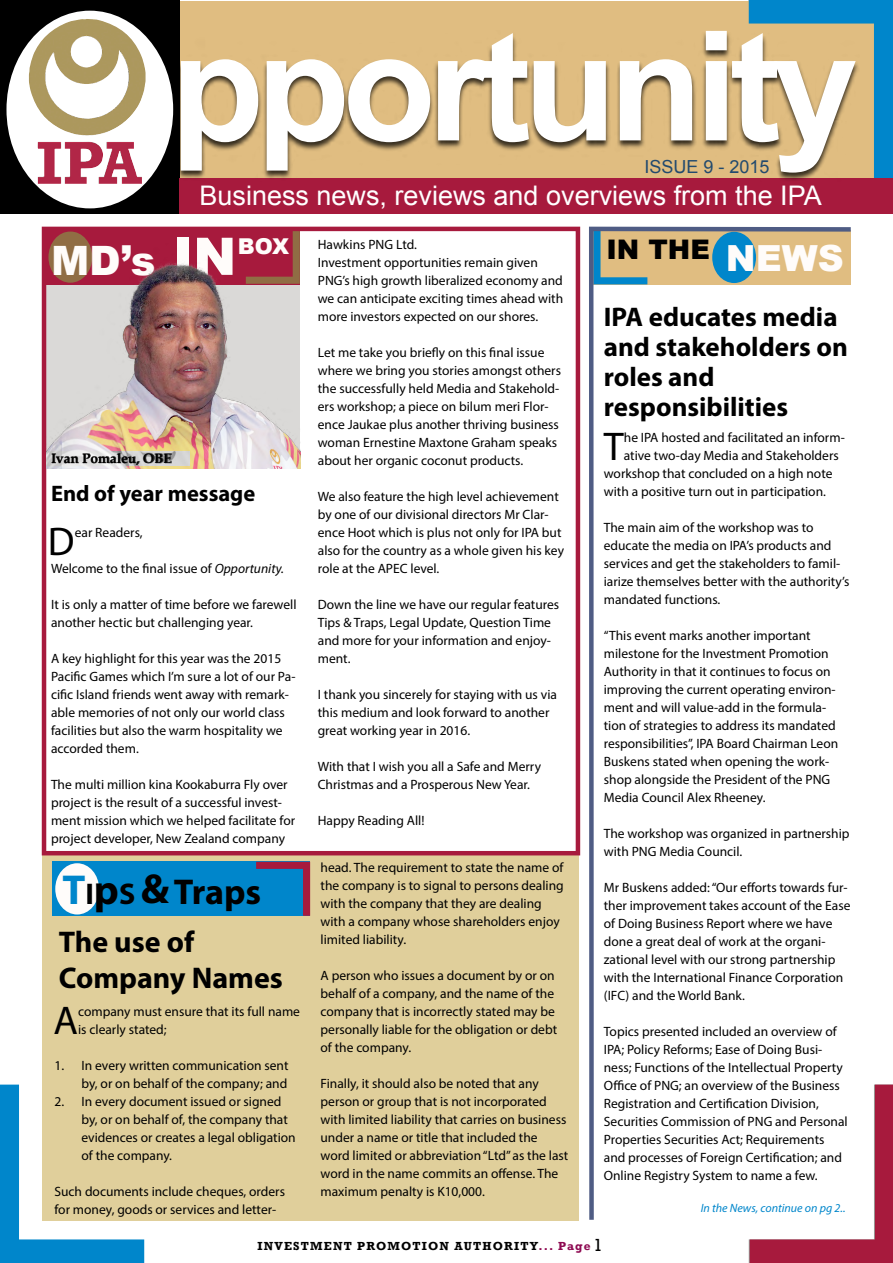
<style>
.page{position:relative;width:893px;height:1263px;background:#fff}
.page>*{position:absolute;margin:0;border:0;box-sizing:border-box;transform-origin:0 0}
.t1{font:700 153px "Arial";letter-spacing:-.05em;color:#fff}
.t2{font:900 40.5px "Arial";color:#fffcfa}
.t3{font:40.2px "Myriad Pro";color:#000}
.t4{font:700 36px "Myriad Pro";letter-spacing:-.005em;color:#000}
.t5{font:700 30px/36px "Myriad Pro";color:#000}
.t6{font:700 27px/30px "Myriad Pro";color:#000}
.t7{font:27px "Arial";color:#fff}
.t8{font:900 27px "Arial";color:#000}
.t9{font:700 22.5px "Myriad Pro";color:#000}
.t10{font:900 21.9px "Arial";color:#fffcfa}
.t11{font:18px "Arial";color:#224a6e}
.t12{font:13.5px/18px "Myriad Pro";color:#000}
.t13{font:700 13.5px "Book Antiqua";color:#000}
.t14{font:700 12px "Rockwell";letter-spacing:.1em;color:#000}
.t15{font:italic 12px "Myriad Pro";color:#0086cb}
.s1{font-size:51.9px}
.s2{font-size:36px;color:#fffcfa}
.s3{font-style:italic}
.s4{font-size:42px;color:#0086cb}
.s5{font-size:30px}
.s6{font-size:42px}
.s7{color:#8e0a52}
.s8{font-weight:400;font-size:18px}
</style>
<div class="page">
<svg style="left:0;top:1084px;width:144px;height:179px"></svg>
<div style="left:0;top:1px;width:893px;height:213px;background:#e0bd81"></div>
<div style="left:0;top:0;width:180px;height:214px;background:#000"></div>
<div style="left:43px;top:230px;width:257px;height:54px;background:#a71a3d"></div>
<div style="left:48px;top:231px;width:44px;height:52px;background:#906d44;border-radius:50%"></div>
<svg style="left:292px;top:232px;width:8px;height:11px"></svg>
<svg style="left:749px;top:0;width:144px;height:178px"></svg>
<svg style="left:749px;top:1084px;width:144px;height:179px"></svg>
<div style="left:43px;top:855px;width:536px;height:365px;background:#e0cf9b"></div>
<div style="left:53px;top:862px;width:257px;height:54px;background:#0086cb"></div>
<div style="left:55px;top:863px;width:44px;height:51px;background:#fffcfa;border-radius:50%"></div>
<svg style="left:256px;top:862px;width:54px;height:54px"></svg>
<div style="left:6px;top:11px;width:167px;height:197px;background:#fff;border-radius:50%"></div>
<img style="left:29px;top:19px;width:117px;height:165px">
<svg style="left:589px;top:226px;width:266px;height:998px"></svg>
<div style="left:180px;top:179px;width:713px;height:35px;background:#a71a3d"></div>
<div style="left:177px;top:30px;width:682px;height:151px;background:#000;opacity:.75"></div>
<div style="left:42px;top:227px;width:538px;height:628px;border:4px solid #a71a3d"></div>
<img style="left:46px;top:243px;width:254px;height:225px">
<svg style="left:46px;top:451px;width:144px;height:15px"></svg>
<div style="left:52px;top:453px;width:119px;height:12px;background:#000;opacity:.75"></div>
<h1 class="t1" style="left:170px;top:-15px;width:689px">pportunity</h1>
<h3 class="t7" style="left:199px;top:178px;width:624px">Business news, reviews and overviews from the IPA</h3>
<h3 class="t11" style="left:645px;top:154px;width:127px">ISSUE 9 - 2015</h3>
<h2 class="t2" style="left:51px;top:231px;width:187px">MD’s <span class="s1">IN</span></h2>
<h3 class="t10" style="left:238px;top:230px;width:53px">BOX</h3>
<h3 class="t8" style="left:606px;top:229px;width:239px">IN THE <span class="s2">NEWS</span></h3>
<p class="t12" style="left:318px;top:236px;width:247px">Hawkins PNG Ltd.<br>Investment opportunities remain given PNG’s high growth liberalized economy and we can anticipate exciting times ahead with more investors expected on our shores.</p>
<p class="t12" style="left:318px;top:344px;width:245px">Let me take you briefly on this final issue where we bring you stories amongst others the successfully held Media and Stakehold&shy;ers workshop; a piece on bilum meri Flor&shy;ence Jaukae plus another thriving business woman Ernestine Maxtone Graham speaks about her organic coconut products.</p>
<p class="t12" style="left:318px;top:488px;width:248px">We also feature the high level achievement by one of our divisional directors Mr Clar&shy;ence Hoot which is plus not only for IPA but also for the country as a whole given his key role at the APEC level.</p>
<p class="t12" style="left:318px;top:595px;width:243px">Down the line we have our regular features<br>Tips &amp; Traps, Legal Update, Question Time and more for your information and enjoy&shy;ment.</p>
<p class="t12" style="left:318px;top:685px;width:241px">I thank you sincerely for staying with us via this medium and look forward to another great working year in 2016.</p>
<p class="t12" style="left:318px;top:757px;width:225px">With that I wish you all a Safe and Merry<br>Christmas and a Prosperous New Year.</p>
<p class="t12" style="left:318px;top:811px;width:108px">Happy Reading All!</p>
<h3 class="t6" style="left:604px;top:301px;width:246px">IPA educates media and stakeholders on roles and responsibilities</h3>
<h3 class="t3" style="left:604px;top:422px;width:21px">T</h3>
<p class="t12" style="left:624px;top:428px;width:222px">he IPA hosted and facilitated an inform-</p>
<p class="t12" style="left:624px;top:446px;width:216px">ative two-day Media and Stakeholders</p>
<p class="t12" style="left:604px;top:464px;width:230px">workshop that concluded on a high note</p>
<p class="t12" style="left:604px;top:482px;width:224px">with a positive turn out in participation.</p>
<p class="t12" style="left:604px;top:518px;width:247px">The main aim of the workshop was to educate the media on IPA’s products and services and get the stakeholders to famil&shy;iarize themselves better with the authority’s mandated functions.</p>
<p class="t12" style="left:604px;top:626px;width:236px">“This event marks another important milestone for the Investment Promotion Authority in that it continues to focus on improving the current operating environ&shy;ment and will value-add in the formula&shy;tion of strategies to address its mandated responsibilities”, IPA Board Chairman Leon Buskens stated when opening the work&shy;shop alongside the President of the PNG Media Council Alex Rheeney.</p>
<p class="t12" style="left:604px;top:824px;width:247px">The workshop was organized in partnership with PNG Media Council.</p>
<p class="t12" style="left:604px;top:878px;width:248px">Mr Buskens added: “Our efforts towards fur&shy;ther improvement takes account of the Ease of Doing Business Report where we have done a great deal of work at the organi&shy;zational level with our strong partnership with the International Finance Corporation (IFC) and the World Bank.</p>
<p class="t12" style="left:604px;top:1022px;width:245px">Topics presented included an overview of IPA; Policy Reforms; Ease of Doing Busi&shy;ness; Functions of the Intellectual Property Office of PNG; an overview of the Business Registration and Certification Division, Securities Commission of PNG and Personal Properties Securities Act; Requirements and processes of Foreign Certification; and Online Registry System to name a few.</p>
<p class="t13" style="left:51px;top:449px;width:122px">Ivan Pomaleu, OBE</p>
<h3 class="t9" style="left:51px;top:479px;width:206px">End of year message</h3>
<h3 class="t3" style="left:48px;top:517px;width:28px">D</h3>
<p class="t12" style="left:75px;top:524px;width:69px">ear Readers,</p>
<p class="t12" style="left:51px;top:560px;width:234px">Welcome to the final issue of <span class="s3">Opportunity.</span></p>
<p class="t12" style="left:51px;top:596px;width:247px">It is only a matter of time before we farewell another hectic but challenging year.</p>
<p class="t12" style="left:51px;top:650px;width:246px">A key highlight for this year was the 2015<br>Pacific Games which I’m sure a lot of our Pa&shy;cific Island friends went away with remark&shy;able memories of not only our world class facilities but also the warm hospitality we accorded them.</p>
<p class="t12" style="left:51px;top:776px;width:246px">The multi million kina Kookaburra Fly over project is the result of a successful invest&shy;ment mission which we helped facilitate for project developer, New Zealand company</p>
<p class="t12" style="left:321px;top:858px;width:245px">head. The requirement to state the name of the company is to signal to persons dealing with the company that they are dealing with a company whose shareholders enjoy limited liability.</p>
<p class="t12" style="left:321px;top:966px;width:238px">A person who issues a document by or on behalf of a company, and the name of the company that is incorrectly stated may be personally liable for the obligation or debt of the company.</p>
<p class="t12" style="left:321px;top:1074px;width:249px">Finally, it should also be noted that any person or group that is not incorporated with limited liability that carries on business under a name or title that included the word limited or abbreviation “Ltd” as the last word in the name commits an offense. The maximum penalty is K10,000.</p>
<h3 class="t4" style="left:62px;top:868px;width:200px"><span class="s4">T</span><span class="s5">I</span><span class="s6">p</span><span class="s5">S</span> <span class="s6">&amp;</span>Traps</h3>
<h3 class="t5" style="left:59px;top:923px;width:226px">The use of<br>Company Names</h3>
<h3 class="t3" style="left:54px;top:996px;width:26px">A</h3>
<p class="t12" style="left:78px;top:1002px;width:223px">company must ensure that its full name is clearly stated;</p>
<p class="t12" style="left:55px;top:1056px;width:236px;text-align:right">1. In every written communication sent by, or on behalf of the company; and</p>
<p class="t12" style="left:82px;top:1092px;width:216px;text-indent:-27px">2. In every document issued or signed by, or on behalf of, the company that evidences or creates a legal obligation of the company.</p>
<p class="t12" style="left:55px;top:1182px;width:232px">Such documents include cheques, orders for money, goods or services and letter-</p>
<p class="t15" style="left:701px;top:1200px;width:146px">In the News, continue on pg 2..</p>
<p class="t14" style="left:257px;top:1239px;width:347px">INVESTMENT PROMOTION AUTHORITY<span class="s7">... Page</span><span class="s8">1</span></p>
</div>
